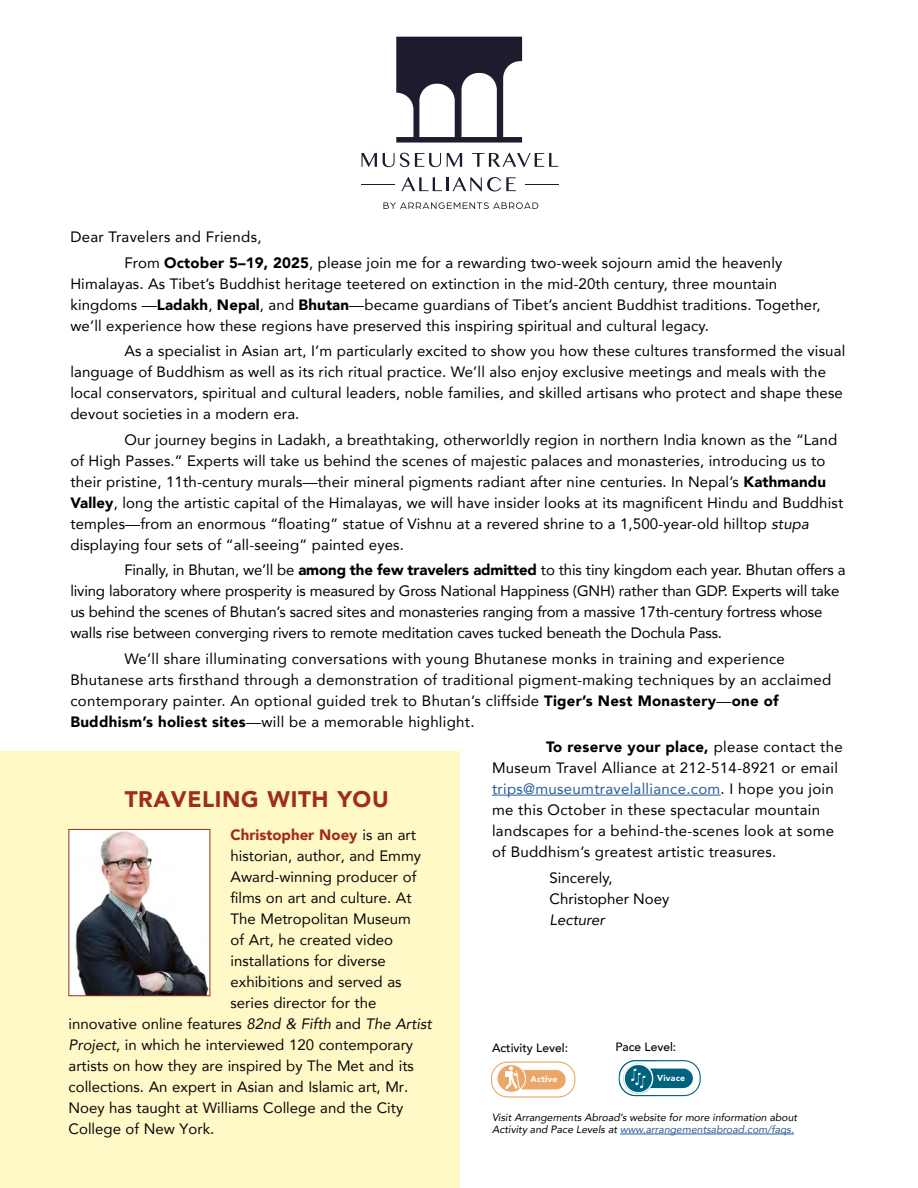
<style>
.page{position:relative;width:918px;height:1188px;background:#fff}
.page>*{position:absolute;margin:0;border:0;box-sizing:border-box;transform-origin:0 0}
.t1{font:900 22.5px "Avenir";letter-spacing:.03em;color:#a02b1f}
.t2{font:15px/21px "Avenir";letter-spacing:.01em;color:#000}
.t3{font:15px "Avenir";color:#080909}
.t4{font:15px/21px "Avenir";letter-spacing:-.01em;color:#000}
.t5{font:900 15px "Avenir";color:#a02b1f}
.t6{font:italic 15px "Avenir";color:#000}
.t7{font:500 12px "Avenir";color:#000}
.t8{font:italic 10.5px/12.6px "Avenir";color:#000}
.t9{font:900 8.7px "Avenir";letter-spacing:.025em;color:#fff}
.s1{font-weight:900}
.s2{font-style:italic}
.s3{color:#275b9b}
.s4{font-weight:400;color:#080909}
</style>
<div class="page">
<hr style="left:492px;top:795px;width:229px;height:1px;background:#275b9b">
<div style="left:0;top:752px;width:460px;height:436px;background:#fff9c7"></div>
<svg style="left:619px;top:1060px;width:82px;height:36px"></svg>
<div style="left:491px;top:1062px;width:84px;height:36px;border:1px solid #eca667;border-radius:16px"></div>
<svg style="left:496px;top:1064px;width:30px;height:29px"></svg>
<svg style="left:505px;top:1066px;width:61px;height:23px"></svg>
<div style="left:496px;top:1064px;width:30px;height:29px;border:1px solid #fff;border-radius:50%"></div>
<hr style="left:620px;top:1134px;width:174px;height:1px;background:#275b9b">
<img style="left:70px;top:831px;width:138px;height:163px">
<div style="left:68px;top:829px;width:142px;height:167px;border:1px solid #a02b1f"></div>
<svg style="left:396px;top:37px;width:126px;height:106px"></svg>
<svg style="left:362px;top:153px;width:15px;height:14px"></svg>
<svg style="left:383px;top:153px;width:58px;height:14px"></svg>
<svg style="left:447px;top:153px;width:15px;height:14px"></svg>
<svg style="left:472px;top:153px;width:86px;height:14px"></svg>
<svg style="left:401px;top:177px;width:41px;height:14px"></svg>
<hr style="left:446px;top:177px;width:3px;height:14px;background:#1d1b2d">
<svg style="left:453px;top:177px;width:63px;height:14px"></svg>
<svg style="left:383px;top:202px;width:155px;height:7px"></svg>
<hr style="left:362px;top:184px;width:33px;height:1px;background:#1d1b2d">
<hr style="left:525px;top:184px;width:33px;height:1px;background:#1d1b2d">
<p class="t2" style="left:124px;top:224px;width:660px;line-height:25.5px;text-indent:-54px">Dear Travelers and Friends,<br>From <span class="s1">October 5–19, 2025</span>, please join me for a rewarding two-week sojourn amid the heavenly</p>
<p class="t2" style="left:70px;top:272px;width:752px">Himalayas. As Tibet’s Buddhist heritage teetered on extinction in the mid-20th century, three mountain kingdoms —<span class="s1">Ladakh</span>, <span class="s1">Nepal</span>, and <span class="s1">Bhutan</span>—became guardians of Tibet’s ancient Buddhist traditions. Together, we’ll experience how these regions have preserved this inspiring spiritual and cultural legacy.</p>
<p class="t2" style="left:70px;top:340px;width:776px;text-indent:54px">As a specialist in Asian art, I’m particularly excited to show you how these cultures transformed the visual language of Buddhism as well as its rich ritual practice. We’ll also enjoy exclusive meetings and meals with the local conservators, spiritual and cultural leaders, noble families, and skilled artisans who protect and shape these devout societies in a modern era.</p>
<p class="t2" style="left:70px;top:428px;width:775px;text-indent:54px">Our journey begins in Ladakh, a breathtaking, otherworldly region in northern India known as the “Land of High Passes.” Experts will take us behind the scenes of majestic palaces and monasteries, introducing us to their pristine, 11th-century murals—their mineral pigments radiant after nine centuries. In Nepal’s <span class="s1">Kathmandu Valley</span>, long the artistic capital of the Himalayas, we will have insider looks at its magnificent Hindu and Buddhist temples—from an enormous “floating” statue of Vishnu at a revered shrine to a 1,500-year-old hilltop <span class="s2">stupa </span>displaying four sets of “all-seeing” painted eyes.</p>
<p class="t4" style="left:70px;top:559px;width:777px;text-indent:54px">Finally, in Bhutan, we’ll be <span class="s1">among the few travelers admitted</span> to this tiny kingdom each year. Bhutan offers a living laboratory where prosperity is measured by Gross National Happiness (GNH) rather than GDP. Experts will take us behind the scenes of Bhutan’s sacred sites and monasteries ranging from a massive 17th-century fortress whose walls rise between converging rivers to remote meditation caves tucked beneath the Dochula Pass.</p>
<p class="t2" style="left:70px;top:647px;width:763px;text-indent:54px">We’ll share illuminating conversations with young Bhutanese monks in training and experience Bhutanese arts firsthand through a demonstration of traditional pigment-making techniques by an acclaimed contemporary painter. An optional guided trek to Bhutan’s cliffside <span class="s1">Tiger’s Nest Monastery</span>—<span class="s1">one of Buddhism’s holiest sites</span>—will be a memorable highlight.</p>
<p class="t2" style="left:492px;top:736px;width:352px;text-indent:54px"><span class="s1">To reserve your place,</span> please contact the Museum Travel Alliance at 212-514-8921 or email <span class="s3">trips@museumtravelalliance.com</span>. I hope you join me this October in these spectacular mountain landscapes for a behind-the-scenes look at some of Buddhism’s greatest artistic treasures.</p>
<p class="t2" style="left:550px;top:866px;width:121px">Sincerely,<br>Christopher Noey</p>
<p class="t6" style="left:550px;top:910px;width:57px">Lecturer</p>
<h1 class="t1" style="left:125px;top:780px;width:266px">TRAVELING WITH YOU</h1>
<p class="t5" style="left:231px;top:822px;width:187px">Christopher Noey <span class="s4">is an art</span></p>
<p class="t3" style="left:231px;top:843px;width:192px">historian, author, and Emmy</p>
<p class="t3" style="left:231px;top:864px;width:187px">Award-winning producer of</p>
<p class="t3" style="left:231px;top:885px;width:183px">films on art and culture. At</p>
<p class="t3" style="left:231px;top:906px;width:182px">The Metropolitan Museum</p>
<p class="t3" style="left:231px;top:927px;width:164px">of Art, he created video</p>
<p class="t3" style="left:231px;top:948px;width:157px">installations for diverse</p>
<p class="t3" style="left:231px;top:969px;width:173px">exhibitions and served as</p>
<p class="t3" style="left:231px;top:990px;width:148px">series director for the</p>
<p class="t3" style="left:69px;top:1011px;width:365px">innovative online features <span class="s2">82nd &amp; Fifth</span> and <span class="s2">The Artist</span></p>
<p class="t3" style="left:69px;top:1032px;width:346px"><span class="s2">Project</span>, in which he interviewed 120 contemporary</p>
<p class="t3" style="left:69px;top:1053px;width:347px">artists on how they are inspired by The Met and its</p>
<p class="t3" style="left:69px;top:1074px;width:341px">collections. An expert in Asian and Islamic art, Mr.</p>
<p class="t3" style="left:69px;top:1095px;width:336px">Noey has taught at Williams College and the City</p>
<p class="t3" style="left:69px;top:1116px;width:147px">College of New York.</p>
<p class="t7" style="left:492px;top:1037px;width:77px">Activity Level:</p>
<p class="t7" style="left:615px;top:1036px;width:62px">Pace Level:</p>
<p class="t9" style="left:530px;top:1072px;width:29px">Active</p>
<p class="t9" style="left:657px;top:1070px;width:30px">Vivace</p>
<p class="t8" style="left:492px;top:1111px;width:307px">Visit Arrangements Abroad’s website for more information about<br>Activity and Pace Levels at <span class="s3">www.arrangementsabroad.com/faqs.</span></p>
</div>
